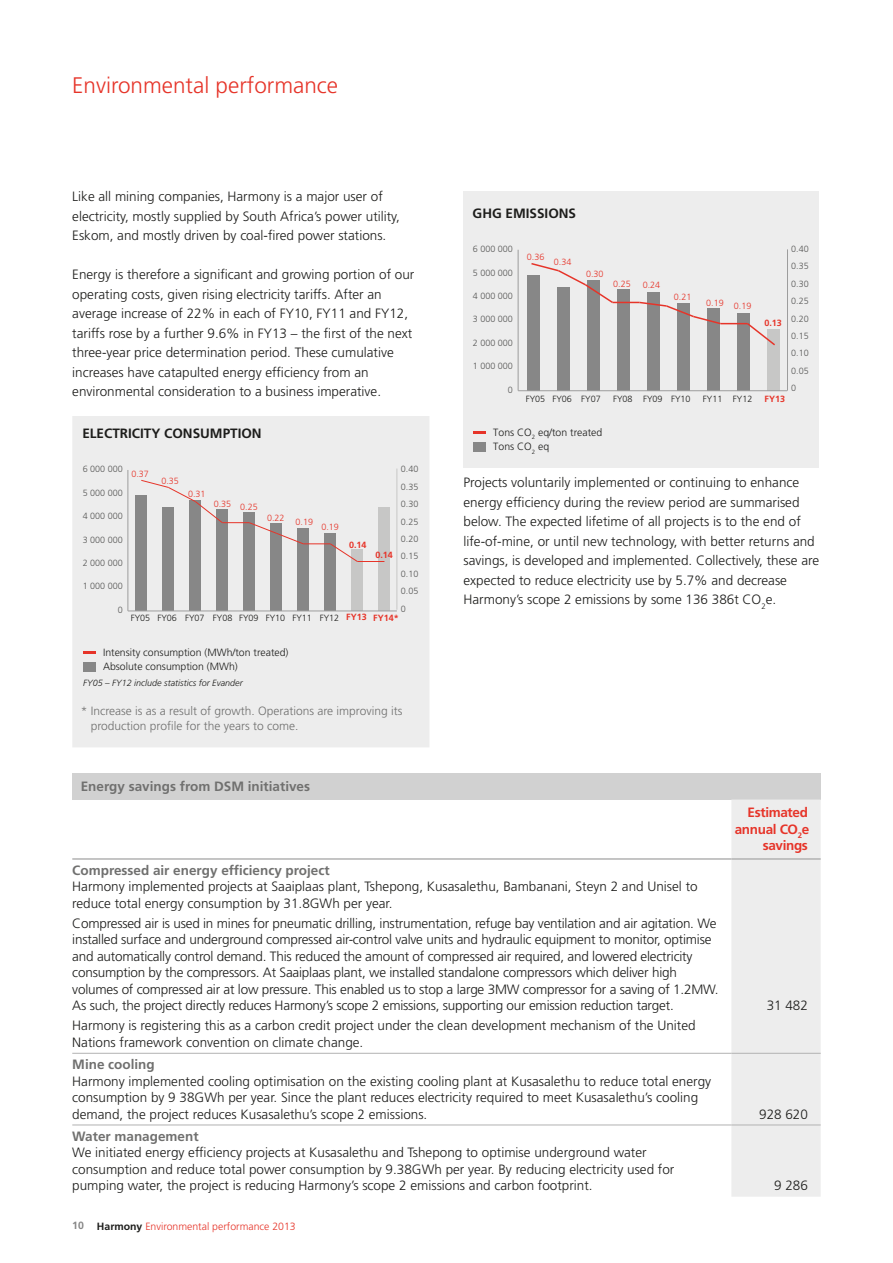
<style>
.page{position:relative;width:893px;height:1263px;background:#fff}
.page>*{position:absolute;margin:0;border:0;box-sizing:border-box;transform-origin:0 0}
.t1{font:300 22.5px "Frutiger LT Std";color:#e63429}
.t2{font:300 13.5px/19.5px "Frutiger LT Std";color:#1d1d1b}
.t3{font:700 13.5px "Frutiger LT Std";color:#70706f}
.t4{font:700 13.5px "Frutiger LT Std";color:#1d1d1b}
.t5{font:700 13.5px/16.5px "Frutiger LT Std";letter-spacing:-.025em;color:#e63429;text-align:right}
.t6{font:300 12px/15px "Frutiger LT Std";color:#70706f}
.t7{font:300 10.5px/14.7px "Frutiger LT Std";color:#1d1d1b}
.t8{font:300 10.5px "Frutiger LT Std";color:#e63429}
.t9{font:300 9px/17.4px "Frutiger LT Std";color:#575756;text-align:justify}
.t10{font:300 9px "Frutiger LT Std";color:#1d1d1b}
.t11{font:300 9px "Frutiger LT Std";color:#e63429}
.t12{font:italic 300 9px "Frutiger LT Std";color:#1d1d1b}
.t13{font:700 9px "Frutiger LT Std";color:#e63429}
.s1{font-weight:700;color:#e63429}
.s2{font-weight:700;color:#878787}
.s3{font-weight:700;color:#1d1d1b}
</style>
<div class="page">
<div style="left:72px;top:773px;width:749px;height:26px;background:#d1d1d1"></div>
<div style="left:731px;top:799px;width:90px;height:398px;background:#ededed"></div>
<hr style="left:731px;top:858px;width:90px;height:2px;background:#b2b2b2">
<hr style="left:72px;top:858px;width:659px;height:2px;background:#b2b2b2">
<hr style="left:72px;top:1124px;width:659px;height:1px;background:#b2b2b2">
<hr style="left:731px;top:1124px;width:90px;height:1px;background:#b2b2b2">
<hr style="left:72px;top:1053px;width:659px;height:1px;background:#b2b2b2">
<hr style="left:731px;top:1053px;width:90px;height:1px;background:#b2b2b2">
<div style="left:72px;top:416px;width:357px;height:331px;background:#ededed"></div>
<hr style="left:128px;top:470px;width:1px;height:141px;background:#9d9d9d">
<div style="left:136px;top:496px;width:11px;height:115px;background:#878787"></div>
<div style="left:163px;top:507px;width:11px;height:104px;background:#878787"></div>
<div style="left:190px;top:500px;width:11px;height:111px;background:#878787"></div>
<div style="left:217px;top:510px;width:11px;height:101px;background:#878787"></div>
<div style="left:244px;top:512px;width:11px;height:99px;background:#878787"></div>
<div style="left:271px;top:524px;width:11px;height:87px;background:#878787"></div>
<div style="left:298px;top:528px;width:11px;height:83px;background:#878787"></div>
<div style="left:325px;top:533px;width:11px;height:78px;background:#878787"></div>
<div style="left:352px;top:550px;width:11px;height:61px;background:#c7c7c6"></div>
<div style="left:379px;top:507px;width:11px;height:104px;background:#c7c7c6"></div>
<hr style="left:396px;top:468px;width:1px;height:142px;background:#c7c7c6">
<svg style="left:140px;top:479px;width:244px;height:83px"></svg>
<hr style="left:128px;top:610px;width:269px;height:1px;background:#9d9d9d">
<svg style="left:83px;top:651px;width:13px;height:3px"></svg>
<div style="left:83px;top:662px;width:13px;height:10px;background:#878787"></div>
<div style="left:463px;top:191px;width:356px;height:277px;background:#ededed"></div>
<hr style="left:518px;top:250px;width:1px;height:141px;background:#9d9d9d">
<hr style="left:787px;top:249px;width:1px;height:142px;background:#9d9d9d">
<div style="left:527px;top:275px;width:12px;height:116px;background:#878787"></div>
<div style="left:557px;top:287px;width:12px;height:104px;background:#878787"></div>
<div style="left:587px;top:280px;width:12px;height:111px;background:#878787"></div>
<div style="left:617px;top:289px;width:12px;height:102px;background:#878787"></div>
<div style="left:647px;top:292px;width:12px;height:99px;background:#878787"></div>
<div style="left:677px;top:304px;width:12px;height:87px;background:#878787"></div>
<div style="left:707px;top:308px;width:12px;height:83px;background:#878787"></div>
<div style="left:737px;top:313px;width:12px;height:78px;background:#878787"></div>
<div style="left:767px;top:329px;width:12px;height:62px;background:#c7c7c6"></div>
<svg style="left:531px;top:263px;width:244px;height:84px"></svg>
<hr style="left:518px;top:390px;width:269px;height:1px;background:#9d9d9d">
<svg style="left:473px;top:431px;width:13px;height:3px"></svg>
<div style="left:473px;top:442px;width:13px;height:10px;background:#878787"></div>
<h1 class="t1" style="left:72px;top:73px;width:267px">Environmental performance</h1>
<p class="t2" style="left:72px;top:187px;width:329px">Like all mining companies, Harmony is a major user of electricity, mostly supplied by South Africa’s power utility,<br>Eskom, and mostly driven by coal-fired power stations.</p>
<p class="t2" style="left:72px;top:265px;width:344px">Energy is therefore a significant and growing portion of our operating costs, given rising electricity tariffs. After an average increase of 22% in each of FY10, FY11 and FY12, tariffs rose by a further 9.6% in FY13 – the first of the next three-year price determination period. These cumulative increases have catapulted energy efficiency from an environmental consideration to a business imperative.</p>
<p class="t4" style="left:82px;top:425px;width:181px">ELECTRICITY CONSUMPTION</p>
<p class="t9" style="left:83px;top:461px;width:42px">6 000 000</p>
<p class="t9" style="left:83px;top:484px;width:42px">5 000 000</p>
<p class="t9" style="left:83px;top:507px;width:42px">4 000 000</p>
<p class="t9" style="left:83px;top:531px;width:42px">3 000 000</p>
<p class="t9" style="left:83px;top:554px;width:42px">2 000 000</p>
<p class="t9" style="left:83px;top:578px;width:42px">1 000 000</p>
<p class="t9" style="left:118px;top:601px;width:7px">0</p>
<p class="t9" style="left:401px;top:461px;width:19px">0.40<br>0.35<br>0.30<br>0.25<br>0.20<br>0.15<br>0.10<br>0.05<br>0</p>
<p class="t11" style="left:131px;top:468px;width:19px">0.37</p>
<p class="t11" style="left:161px;top:475px;width:19px">0.35</p>
<p class="t11" style="left:188px;top:488px;width:19px">0.31</p>
<p class="t11" style="left:214px;top:498px;width:19px">0.35</p>
<p class="t11" style="left:240px;top:501px;width:19px">0.25</p>
<p class="t11" style="left:267px;top:513px;width:19px">0.22</p>
<p class="t11" style="left:296px;top:516px;width:19px">0.19</p>
<p class="t11" style="left:321px;top:521px;width:19px">0.19</p>
<p class="t13" style="left:349px;top:540px;width:19px">0.14</p>
<p class="t13" style="left:375px;top:549px;width:19px">0.14</p>
<p class="t10" style="left:131px;top:613px;width:269px">FY05 FY06 FY07 FY08 FY09 FY10 FY11 FY12 <span class="s1">FY13 FY14*</span></p>
<p class="t7" style="left:103px;top:645px;width:187px">Intensity consumption (MWh/ton treated)</p>
<p class="t12" style="left:83px;top:678px;width:161px">FY05 – FY12 include statistics for Evander</p>
<p class="t7" style="left:103px;top:660px;width:136px">Absolute consumption (MWh)</p>
<p class="t6" style="left:91px;top:704px;width:313px;text-indent:-10px">* Increase is as a result of growth. Operations are improving its production profile for the years to come.</p>
<p class="t3" style="left:81px;top:778px;width:231px">Energy savings from DSM initiatives</p>
<p class="t4" style="left:473px;top:205px;width:105px">GHG EMISSIONS</p>
<p class="t9" style="left:473px;top:240px;width:42px">6 000 000</p>
<p class="t9" style="left:473px;top:264px;width:42px">5 000 000</p>
<p class="t9" style="left:473px;top:287px;width:42px">4 000 000</p>
<p class="t9" style="left:473px;top:311px;width:42px">3 000 000</p>
<p class="t9" style="left:473px;top:334px;width:42px">2 000 000</p>
<p class="t9" style="left:473px;top:357px;width:42px">1 000 000</p>
<p class="t9" style="left:508px;top:381px;width:7px">0</p>
<p class="t11" style="left:527px;top:251px;width:19px">0.36</p>
<p class="t11" style="left:554px;top:257px;width:19px">0.34</p>
<p class="t11" style="left:586px;top:269px;width:19px">0.30</p>
<p class="t11" style="left:613px;top:279px;width:19px">0.25</p>
<p class="t11" style="left:643px;top:280px;width:19px">0.24</p>
<p class="t11" style="left:674px;top:292px;width:19px">0.21</p>
<p class="t11" style="left:706px;top:299px;width:47px">0.19 0.19</p>
<p class="t13" style="left:764px;top:317px;width:19px">0.13</p>
<p class="t9" style="left:791px;top:240px;width:19px">0.40<br>0.35<br>0.30<br>0.25<br>0.20<br>0.15<br>0.10<br>0.05<br>0</p>
<p class="t10" style="left:526px;top:394px;width:76px">FY05 FY06 FY07</p>
<p class="t10" style="left:613px;top:394px;width:79px">FY08 FY09 FY10</p>
<p class="t10" style="left:703px;top:394px;width:51px">FY11 FY12</p>
<p class="t13" style="left:765px;top:393px;width:22px">FY13</p>
<p class="t7" style="left:493px;top:425px;width:111px">Tons CO<sub>2</sub> eq/ton treated<br>Tons CO<sub>2</sub> eq</p>
<p class="t2" style="left:463px;top:473px;width:357px">Projects voluntarily implemented or continuing to enhance energy efficiency during the review period are summarised below. The expected lifetime of all projects is to the end of life-of-mine, or until new technology, with better returns and savings, is developed and implemented. Collectively, these are expected to reduce electricity use by 5.7% and decrease Harmony’s scope 2 emissions by some 136 386t CO<sub>2</sub>e.</p>
<p class="t5" style="left:735px;top:804px;width:76px">Estimated annual CO<sub>2</sub>e savings</p>
<p class="t3" style="left:72px;top:862px;width:259px">Compressed air energy efficiency project</p>
<p class="t2" style="left:72px;top:878px;width:627px;line-height:16.5px">Harmony implemented projects at Saaiplaas plant, Tshepong, Kusasalethu, Bambanani, Steyn 2 and Unisel to reduce total energy consumption by 31.8GWh per year.</p>
<p class="t2" style="left:72px;top:915px;width:648px;line-height:16.5px">Compressed air is used in mines for pneumatic drilling, instrumentation, refuge bay ventilation and air agitation. We installed surface and underground compressed air-control valve units and hydraulic equipment to monitor, optimise and automatically control demand. This reduced the amount of compressed air required, and lowered electricity consumption by the compressors. At Saaiplaas plant, we installed standalone compressors which deliver high volumes of compressed air at low pressure. This enabled us to stop a large 3MW compressor for a saving of 1.2MW.<br>As such, the project directly reduces Harmony’s scope 2 emissions, supporting our emission reduction target.</p>
<p class="t2" style="left:72px;top:1018px;width:625px;line-height:16.5px">Harmony is registering this as a carbon credit project under the clean development mechanism of the United<br>Nations framework convention on climate change.</p>
<p class="t3" style="left:72px;top:1056px;width:84px">Mine cooling</p>
<p class="t2" style="left:72px;top:1073px;width:640px;line-height:16.5px">Harmony implemented cooling optimisation on the existing cooling plant at Kusasalethu to reduce total energy consumption by 9 38GWh per year. Since the plant reduces electricity required to meet Kusasalethu’s cooling demand, the project reduces Kusasalethu’s scope 2 emissions.</p>
<p class="t3" style="left:72px;top:1128px;width:128px">Water management</p>
<p class="t2" style="left:72px;top:1144px;width:604px;line-height:16.5px">We initiated energy efficiency projects at Kusasalethu and Tshepong to optimise underground water consumption and reduce total power consumption by 9.38GWh per year. By reducing electricity used for pumping water, the project is reducing Harmony’s scope 2 emissions and carbon footprint.</p>
<p class="t8" style="left:72px;top:1220px;width:225px"><span class="s2">10</span> <span class="s3">Harmony</span> Environmental performance 2013</p>
<p class="t2" style="left:767px;top:996px;width:43px">31 482</p>
<p class="t2" style="left:759px;top:1104px;width:50px">928 620</p>
<p class="t2" style="left:774px;top:1176px;width:35px">9 286</p>
</div>
